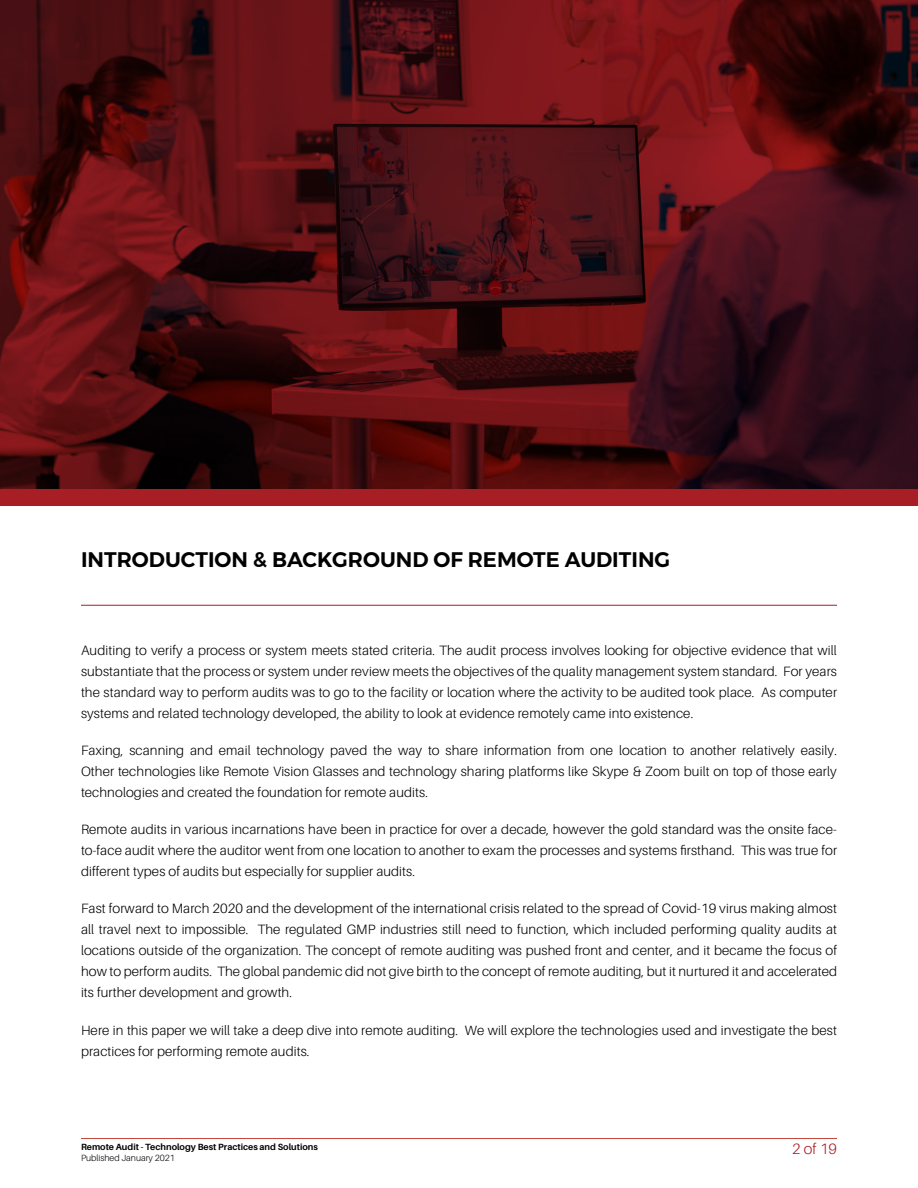
<style>
.page{position:relative;width:918px;height:1188px;background:#fff}
.page>*{position:absolute;margin:0;border:0;box-sizing:border-box;transform-origin:0 0}
.t1{font:600 21px "Montserrat";color:#000}
.t2{font:300 15px "Aileron";color:#a71e24}
.t3{font:300 13.5px/21px "Aileron";letter-spacing:.01em;color:#000;text-align:justify}
.t4{font:700 9px "Aileron";color:#000}
.t5{font:300 9px "Aileron";color:#000}
</style>
<div class="page">
<hr style="left:81px;top:1138px;width:756px;height:1px;background:#c4483b">
<hr style="left:81px;top:605px;width:756px;height:1px;background:#a71e24">
<svg style="left:0;top:0;width:918px;height:505px;background:#500f14"></svg>
<h1 class="t1" style="left:81px;top:543px;width:591px">INTRODUCTION &amp; BACKGROUND OF REMOTE AUDITING</h1>
<p class="t3" style="left:81px;top:640px;width:758px">Auditing to verify a process or system meets stated criteria. The audit process involves looking for objective evidence that will substantiate that the process or system under review meets the objectives of the quality management system standard. For years the standard way to perform audits was to go to the facility or location where the activity to be audited took place. As computer systems and related technology developed, the ability to look at evidence remotely came into existence.</p>
<p class="t3" style="left:81px;top:740px;width:757px">Faxing, scanning and email technology paved the way to share information from one location to another relatively easily.<br>Other technologies like Remote Vision Glasses and technology sharing platforms like Skype &amp; Zoom built on top of those early technologies and created the foundation for remote audits.</p>
<p class="t3" style="left:81px;top:819px;width:758px">Remote audits in various incarnations have been in practice for over a decade, however the gold standard was the onsite face&shy;to-face audit where the auditor went from one location to another to exam the processes and systems firsthand. This was true for different types of audits but especially for supplier audits.</p>
<p class="t3" style="left:81px;top:898px;width:758px">Fast forward to March 2020 and the development of the international crisis related to the spread of Covid-19 virus making almost all travel next to impossible. The regulated GMP industries still need to function, which included performing quality audits at locations outside of the organization. The concept of remote auditing was pushed front and center, and it became the focus of how to perform audits. The global pandemic did not give birth to the concept of remote auditing, but it nurtured it and accelerated its further development and growth.</p>
<p class="t3" style="left:81px;top:1020px;width:757px">Here in this paper we will take a deep dive into remote auditing. We will explore the technologies used and investigate the best practices for performing remote audits.</p>
<p class="t4" style="left:81px;top:1142px;width:238px">Remote Audit - Technology Best Practices and Solutions</p>
<p class="t5" style="left:81px;top:1153px;width:95px">Published January 2021</p>
<p class="t2" style="left:792px;top:1141px;width:46px">2 of 19</p>
</div>
